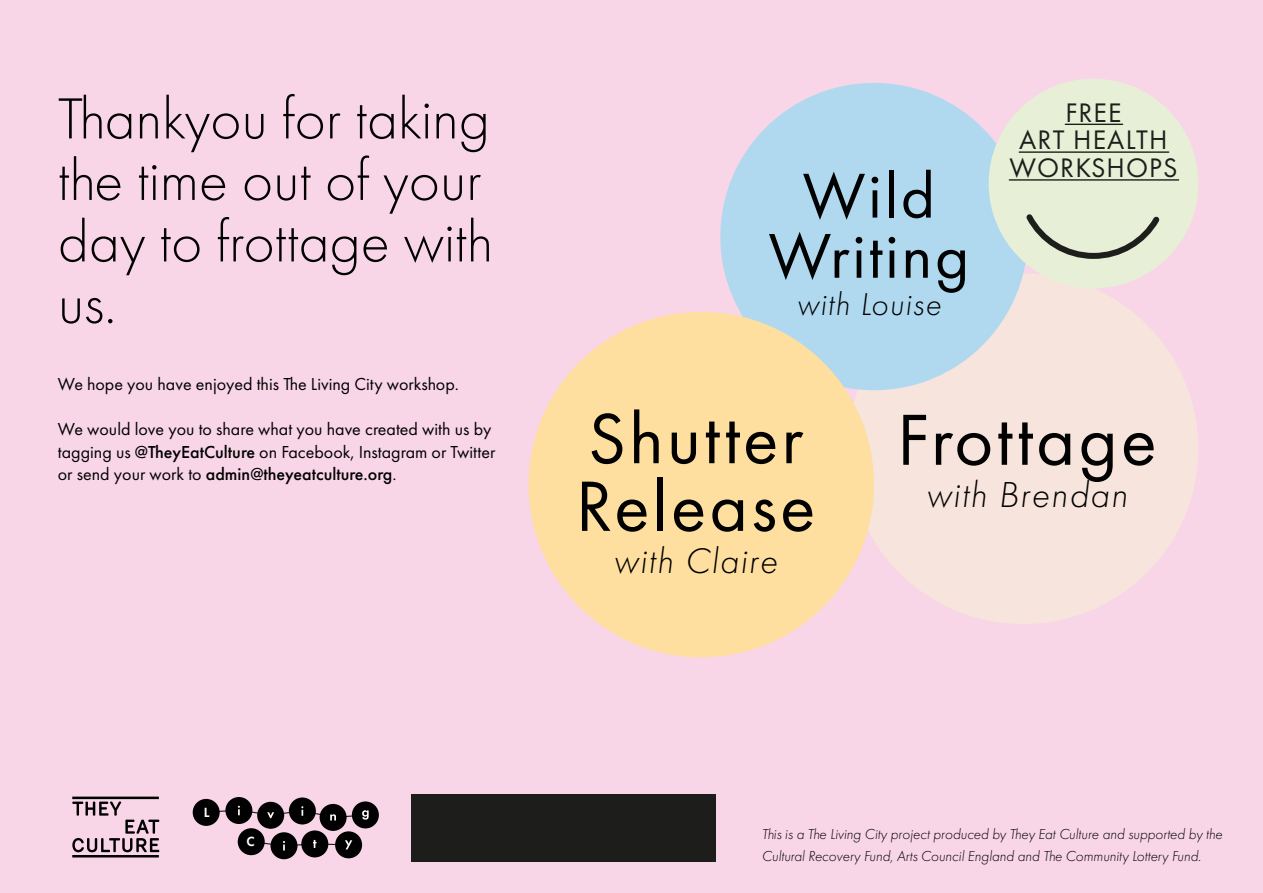
<style>
.page{position:relative;width:1263px;height:893px;background:#f8d5e7}
.page>*{position:absolute;margin:0;border:0;box-sizing:border-box;transform-origin:0 0}
.t1{font:74.85px "Futura PT";letter-spacing:.04em;color:#010101}
.t2{font:73.8px/67.7px "Futura PT";letter-spacing:.04em;color:#010101}
.t3{font:65.55px/60.2px "Futura PT";letter-spacing:.04em;color:#010101;text-align:center}
.t4{font:300 60px/61.5px "Futura PT";color:#010101}
.t5{font:italic 300 37.5px "Futura PT";letter-spacing:.04em;color:#010101}
.t6{font:italic 300 36.9px "Futura PT";letter-spacing:.04em;color:#010101}
.t7{font:italic 300 32.85px "Futura PT";letter-spacing:.04em;color:#010101}
.t8{font:27.75px/27.8px "Futura PT";letter-spacing:.04em;color:#1e1e1c;text-align:center}
.t9{font:18px/22.5px "Futura PT";color:#010101}
.t10{font:italic 300 15px/22.5px "Futura PT";color:#010101}
.t11{font:600 13.8px "Futura PT";color:#fff}
.s1{font-weight:500}
</style>
<div class="page">
<div style="left:848px;top:273px;width:350px;height:351px;background:#f6e4dd;border-radius:50%"></div>
<div style="left:720px;top:83px;width:308px;height:307px;background:#b0d9ef;border-radius:50%"></div>
<div style="left:989px;top:79px;width:209px;height:209px;background:#e7f0d7;border-radius:50%"></div>
<svg style="left:1021px;top:214px;width:143px;height:48px"></svg>
<hr style="left:1065px;top:124px;width:57px;height:1px;background:#1e1e1c">
<hr style="left:1019px;top:151px;width:150px;height:2px;background:#1e1e1c">
<hr style="left:1009px;top:179px;width:169px;height:2px;background:#1e1e1c">
<div style="left:193px;top:799px;width:27px;height:27px;background:#010101;border-radius:50%"></div>
<div style="left:225px;top:797px;width:27px;height:27px;background:#010101;border-radius:50%"></div>
<div style="left:289px;top:797px;width:27px;height:27px;background:#010101;border-radius:50%"></div>
<div style="left:320px;top:804px;width:27px;height:27px;background:#010101;border-radius:50%"></div>
<div style="left:352px;top:801px;width:27px;height:27px;background:#010101;border-radius:50%"></div>
<div style="left:257px;top:802px;width:27px;height:27px;background:#010101;border-radius:50%"></div>
<svg style="left:217px;top:806px;width:152px;height:14px"></svg>
<div style="left:238px;top:828px;width:27px;height:27px;background:#010101;border-radius:50%"></div>
<div style="left:270px;top:832px;width:27px;height:27px;background:#010101;border-radius:50%"></div>
<div style="left:301px;top:830px;width:27px;height:27px;background:#010101;border-radius:50%"></div>
<div style="left:335px;top:831px;width:27px;height:27px;background:#010101;border-radius:50%"></div>
<svg style="left:262px;top:840px;width:90px;height:10px"></svg>
<svg style="left:72px;top:802px;width:87px;height:50px"></svg>
<hr style="left:72px;top:797px;width:87px;height:2px;background:#010101">
<hr style="left:72px;top:855px;width:87px;height:2px;background:#010101">
<div style="left:412px;top:795px;width:304px;height:66px;background:#1d1d1b"></div>
<div style="left:529px;top:312px;width:345px;height:345px;background:#ffdf9f;border-radius:50%"></div>
<h3 class="t4" style="left:58px;top:88px;width:437px">Thankyou for taking the time out of your day to frottage with us.</h3>
<p class="t9" style="left:58px;top:373px;width:403px">We hope you have enjoyed this The Living City workshop.</p>
<p class="t9" style="left:58px;top:418px;width:439px">We would love you to share what you have created with us by tagging us <span class="s1">@TheyEatCulture</span> on Facebook, Instagram or Twitter or send your work to <span class="s1">admin@theyeatculture.org</span>.</p>
<h3 class="t3" style="left:768px;top:165px;width:202px">Wild<br>Writing</h3>
<h3 class="t7" style="left:797px;top:285px;width:146px">with Louise</h3>
<h3 class="t8" style="left:1009px;top:98px;width:170px">FREE<br>ART HEALTH<br>WORKSHOPS</h3>
<h2 class="t2" style="left:576px;top:404px;width:241px">Shutter<br>Release</h2>
<h3 class="t6" style="left:614px;top:539px;width:165px">with Claire</h3>
<h1 class="t1" style="left:897px;top:395px;width:261px">Frottage</h1>
<h3 class="t5" style="left:926px;top:473px;width:203px">with Brendan</h3>
<p class="t11" style="left:204px;top:804px;width:7px">L</p>
<p class="t11" style="left:246px;top:833px;width:10px">C</p>
<p class="t10" style="left:762px;top:823px;width:462px">This is a The Living City project produced by They Eat Culture and supported by the<br>Cultural Recovery Fund, Arts Council England and The Community Lottery Fund.</p>
</div>
